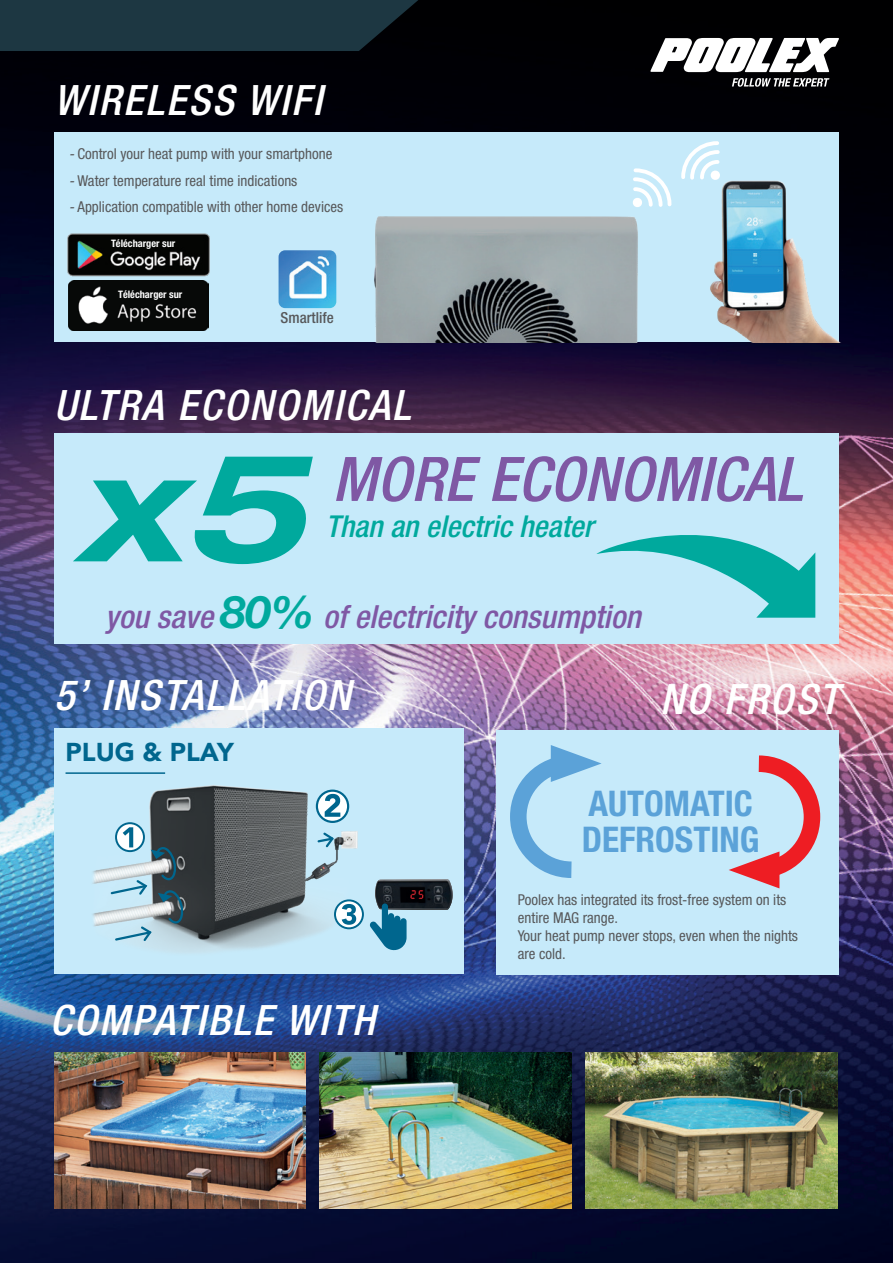
<style>
.page{position:relative;width:893px;height:1263px;background:#fff}
.page>*{position:absolute;margin:0;border:0;box-sizing:border-box;transform-origin:0 0}
.t1{font:italic 700 expanded 150.75px "Helvetica Neue";color:#00a99d}
.t2{font:italic 500 condensed 61.5px "Helvetica Neue";color:#7f58a4}
.t3{font:italic 500 condensed 41.85px "Helvetica Neue";letter-spacing:.05em;color:#fff}
.t4{font:700 condensed 35.4px/36.2px "Helvetica Neue";color:#5ba2d8}
.t5{font:italic 500 condensed 31.95px "Helvetica Neue";color:#7f58a4}
.t6{font:italic 500 condensed 30.15px "Helvetica Neue";color:#00a99d}
.t7{font:900 25.8px "Avenir";color:#00668e}
.t8{font:500 condensed 15.15px "Helvetica Neue";color:#57585a}
.t9{font:condensed 15px/18px "Helvetica Neue";color:#57585a}
.t10{font:700 condensed 10.35px "Helvetica Neue";color:#fff}
.s1{font-style:italic}
.s2{font-weight:700;font-stretch:normal;font-size:45px;color:#00a99d}
</style>
<div class="page">
<img style="left:0;top:0;width:893px;height:1263px">
<svg style="left:0;top:0;width:418px;height:51px;background:#1a333d"></svg>
<div style="left:54px;top:132px;width:785px;height:210px;background:#c6eafa"></div>
<img style="left:710px;top:177px;width:138px;height:165px">
<img style="left:374px;top:216px;width:264px;height:126px">
<img style="left:67px;top:233px;width:143px;height:44px">
<img style="left:68px;top:281px;width:140px;height:49px">
<img style="left:278px;top:250px;width:58px;height:58px">
<img style="left:54px;top:1052px;width:251px;height:157px">
<img style="left:320px;top:1052px;width:251px;height:157px">
<img style="left:586px;top:1052px;width:251px;height:157px">
<div style="left:54px;top:729px;width:409px;height:245px;background:#c6eafa"></div>
<img style="left:92px;top:772px;width:272px;height:180px">
<hr style="left:66px;top:772px;width:99px;height:2px;background:#00668e">
<svg style="left:116px;top:823px;width:28px;height:28px"></svg>
<div style="left:115px;top:822px;width:30px;height:30px;border:2px solid #00668e;border-radius:50%"></div>
<svg style="left:317px;top:791px;width:31px;height:31px"></svg>
<div style="left:316px;top:789px;width:33px;height:34px;border:2px solid #00668e;border-radius:50%"></div>
<svg style="left:325px;top:794px;width:15px;height:23px"></svg>
<svg style="left:109px;top:827px;width:77px;height:116px"></svg>
<svg style="left:316px;top:830px;width:20px;height:19px"></svg>
<svg style="left:335px;top:900px;width:28px;height:28px"></svg>
<div style="left:334px;top:899px;width:30px;height:30px;border:2px solid #00668e;border-radius:50%"></div>
<svg style="left:342px;top:904px;width:14px;height:21px"></svg>
<svg style="left:633px;top:168px;width:39px;height:39px"></svg>
<svg style="left:681px;top:141px;width:41px;height:41px"></svg>
<svg style="left:369px;top:879px;width:84px;height:72px"></svg>
<div style="left:497px;top:730px;width:342px;height:245px;background:#c6eafa"></div>
<svg style="left:510px;top:745px;width:92px;height:133px"></svg>
<svg style="left:729px;top:755px;width:92px;height:133px"></svg>
<div style="left:54px;top:433px;width:785px;height:210px;background:#c6eafa"></div>
<svg style="left:650px;top:38px;width:189px;height:34px"></svg>
<svg style="left:732px;top:78px;width:97px;height:9px"></svg>
<svg style="left:596px;top:535px;width:219px;height:83px"></svg>
<h3 class="t3" style="left:54px;top:75px;width:270px">WIRELESS WIFI</h3>
<p class="t9" style="left:69px;top:145px;width:265px"><span class="s1">-</span> Control your heat pump with your smartphone</p>
<p class="t9" style="left:69px;top:171px;width:230px"><span class="s1">-</span> Water temperature real time indications</p>
<p class="t9" style="left:69px;top:197px;width:276px"><span class="s1">-</span> Application compatible with other home devices</p>
<p class="t10" style="left:111px;top:237px;width:66px">Télécharger sur</p>
<p class="t10" style="left:118px;top:288px;width:66px">Télécharger sur</p>
<p class="t8" style="left:281px;top:309px;width:55px">Smartlife</p>
<h3 class="t3" style="left:54px;top:381px;width:358px">ULTRA ECONOMICAL</h3>
<h1 class="t1" style="left:73px;top:413px;width:233px">x5</h1>
<h2 class="t2" style="left:332px;top:442px;width:471px">MORE ECONOMICAL</h2>
<h3 class="t5" style="left:105px;top:597px;width:537px">you save <span class="s2">80%</span> of electricity consumption</h3>
<h3 class="t6" style="left:326px;top:509px;width:269px">Than an electric heater</h3>
<h3 class="t3" style="left:55px;top:670px;width:298px">5’ INSTALLATION</h3>
<h3 class="t7" style="left:66px;top:730px;width:170px">PLUG &amp; PLAY</h3>
<h3 class="t3" style="left:50px;top:995px;width:327px">COMPATIBLE WITH</h3>
<h3 class="t3" style="left:660px;top:674px;width:180px">NO FROST</h3>
<h3 class="t4" style="left:582px;top:785px;width:179px">AUTOMATIC<br>DEFROSTING</h3>
<p class="t9" style="left:518px;top:890px;width:282px">Poolex has integrated its frost-free system on its entire MAG range.<br>Your heat pump never stops, even when the nights are cold.</p>
</div>
